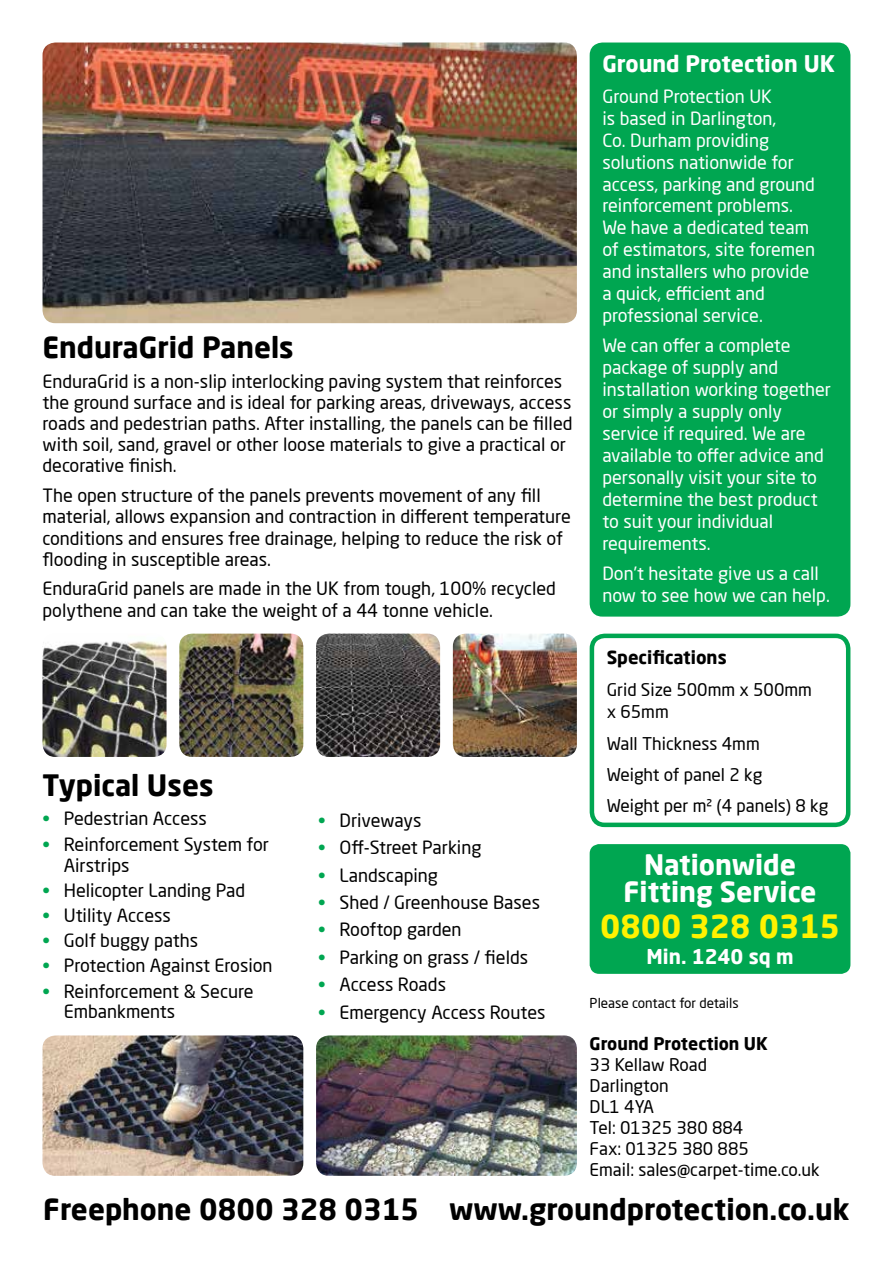
<style>
.page{position:relative;width:893px;height:1263px;background:#fff}
.page>*{position:absolute;margin:0;border:0;box-sizing:border-box;transform-origin:0 0}
.t1{font:700 31.5px "Neo Sans Pro";color:#fff200}
.t2{font:700 28.8px "Neo Sans Pro";color:#000}
.t3{font:700 27.75px/26.7px "Neo Sans Pro";color:#fff;text-align:center}
.t4{font:700 22.5px "Neo Sans Pro";color:#fff}
.t5{font:700 20.1px "Neo Sans Pro";color:#fff}
.t6{font:18px/21.1px "Neo Sans Pro";color:#000}
.t7{font:18px/21.9px "Neo Sans Pro";color:#fff}
.t8{font:700 18px "Neo Sans Pro";color:#000}
.t9{font:17.25px/21px "Neo Sans Pro";color:#000}
.t10{font:700 17.25px "Neo Sans Pro";color:#000}
.t11{font:13.5px "Neo Sans Pro";color:#000}
.s1{color:#00a651}
</style>
<div class="page">
<img style="left:43px;top:43px;width:534px;height:280px">
<div style="left:590px;top:43px;width:260px;height:574px;background:#00a651;border-radius:13px"></div>
<img style="left:43px;top:641px;width:124px;height:116px">
<img style="left:179px;top:634px;width:124px;height:123px">
<img style="left:316px;top:634px;width:124px;height:123px">
<img style="left:453px;top:634px;width:124px;height:123px">
<img style="left:43px;top:1035px;width:260px;height:141px">
<img style="left:316px;top:1035px;width:261px;height:141px">
<div style="left:590px;top:634px;width:260px;height:193px;border:4px solid #00a651;border-radius:13px"></div>
<div style="left:591px;top:845px;width:258px;height:127px;background:#00a651;border-radius:8px"></div>
<div style="left:590px;top:844px;width:260px;height:130px;border:3px solid #00a651;border-radius:8px"></div>
<h2 class="t2" style="left:43px;top:329px;width:253px">EnduraGrid Panels</h2>
<p class="t6" style="left:43px;top:370px;width:531px">EnduraGrid is a non-slip interlocking paving system that reinforces the ground surface and is ideal for parking areas, driveways, access roads and pedestrian paths. After installing, the panels can be filled with soil, sand, gravel or other loose materials to give a practical or decorative finish.</p>
<p class="t6" style="left:43px;top:485px;width:530px">The open structure of the panels prevents movement of any fill material, allows expansion and contraction in different temperature conditions and ensures free drainage, helping to reduce the risk of flooding in susceptible areas.</p>
<p class="t6" style="left:43px;top:578px;width:515px">EnduraGrid panels are made in the UK from tough, 100% recycled polythene and can take the weight of a 44 tonne vehicle.</p>
<h2 class="t2" style="left:43px;top:767px;width:173px">Typical Uses</h2>
<p class="t6" style="left:43px;top:808px;width:166px"><span class="s1">•</span> Pedestrian Access</p>
<p class="t6" style="left:64px;top:833px;width:207px;text-indent:-21px"><span class="s1">•</span> Reinforcement System for<br>Airstrips</p>
<p class="t6" style="left:43px;top:879px;width:204px"><span class="s1">•</span> Helicopter Landing Pad</p>
<p class="t6" style="left:43px;top:904px;width:130px"><span class="s1">•</span> Utility Access</p>
<p class="t6" style="left:43px;top:930px;width:157px"><span class="s1">•</span> Golf buggy paths</p>
<p class="t6" style="left:43px;top:955px;width:232px"><span class="s1">•</span> Protection Against Erosion</p>
<p class="t6" style="left:64px;top:980px;width:191px;text-indent:-21px"><span class="s1">•</span> Reinforcement &amp; Secure<br>Embankments</p>
<p class="t6" style="left:318px;top:809px;width:105px"><span class="s1">•</span> Driveways</p>
<p class="t6" style="left:318px;top:837px;width:165px"><span class="s1">•</span> Off-Street Parking</p>
<p class="t6" style="left:318px;top:864px;width:121px"><span class="s1">•</span> Landscaping</p>
<p class="t6" style="left:318px;top:891px;width:223px"><span class="s1">•</span> Shed / Greenhouse Bases</p>
<p class="t6" style="left:318px;top:919px;width:145px"><span class="s1">•</span> Rooftop garden</p>
<p class="t6" style="left:318px;top:946px;width:211px"><span class="s1">•</span> Parking on grass / fields</p>
<p class="t6" style="left:318px;top:974px;width:129px"><span class="s1">•</span> Access Roads</p>
<p class="t6" style="left:318px;top:1001px;width:229px"><span class="s1">•</span> Emergency Access Routes</p>
<p class="t4" style="left:602px;top:50px;width:234px">Ground Protection UK</p>
<p class="t7" style="left:602px;top:85px;width:214px">Ground Protection UK<br>is based in Darlington,<br>Co. Durham providing solutions nationwide for access, parking and ground reinforcement problems.<br>We have a dedicated team of estimators, site foremen and installers who provide a quick, efficient and professional service.</p>
<p class="t7" style="left:602px;top:335px;width:230px">We can offer a complete package of supply and installation working together or simply a supply only service if required. We are available to offer advice and personally visit your site to determine the best product to suit your individual requirements.</p>
<p class="t7" style="left:602px;top:562px;width:229px">Don’t hesitate give us a call now to see how we can help.</p>
<p class="t8" style="left:607px;top:646px;width:122px">Specifications</p>
<p class="t9" style="left:607px;top:678px;width:207px;line-height:22.8px">Grid Size 500mm x 500mm x 65mm</p>
<p class="t9" style="left:607px;top:727px;width:223px;line-height:31.2px">Wall Thickness 4mm<br>Weight of panel 2 kg<br>Weight per m² (4 panels) 8 kg</p>
<h3 class="t3" style="left:624px;top:851px;width:194px">Nationwide<br>Fitting Service</h3>
<h1 class="t1" style="left:600px;top:906px;width:242px">0800 328 0315</h1>
<p class="t5" style="left:647px;top:943px;width:149px">Min. 1240 sq m</p>
<p class="t11" style="left:590px;top:995px;width:151px">Please contact for details</p>
<p class="t10" style="left:590px;top:1032px;width:180px">Ground Protection UK</p>
<p class="t9" style="left:590px;top:1054px;width:231px">33 Kellaw Road<br>Darlington<br>DL1 4YA<br>Tel: 01325 380 884<br>Fax: 01325 380 885<br>Email: sales@carpet-time.co.uk</p>
<h2 class="t2" style="left:43px;top:1191px;width:808px">Freephone 0800 328 0315 www.groundprotection.co.uk</h2>
</div>
